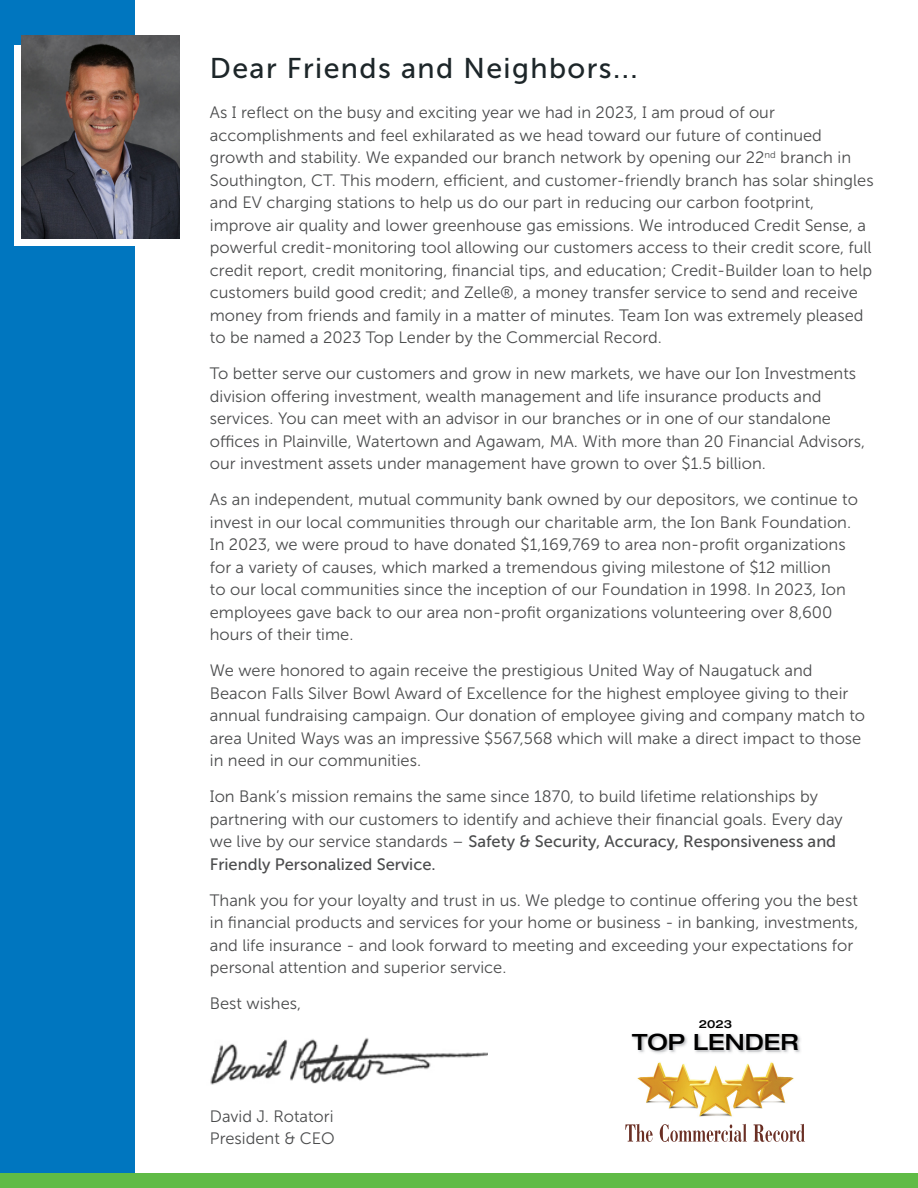
<style>
.page{position:relative;width:918px;height:1188px;background:#fff}
.page>*{position:absolute;margin:0;border:0;box-sizing:border-box;transform-origin:0 0}
.t1{font:28.5px "Museo Sans 500";letter-spacing:.05em;color:#1d2629}
.t2{font:500 expanded 22.35px "Helvetica Neue";color:#000}
.t3{font:16.5px/22.5px "Museo Sans 300";color:#4b4c4d}
.t4{font:500 expanded 11.25px "Helvetica Neue";color:#000}
.s1{font-family:"Museo 300"}
.s2{font-family:"Museo Sans 500"}
</style>
<div class="page">
<div style="left:0;top:0;width:135px;height:1188px;background:#0076bf"></div>
<img style="left:210px;top:1038px;width:277px;height:47px">
<img style="left:637px;top:1062px;width:157px;height:55px">
<img style="left:632px;top:1033px;width:169px;height:21px">
<svg style="left:625px;top:1124px;width:28px;height:18px"></svg>
<svg style="left:660px;top:1124px;width:87px;height:18px"></svg>
<svg style="left:754px;top:1124px;width:51px;height:18px"></svg>
<div style="left:14px;top:45px;width:166px;height:201px;background:#fff"></div>
<img style="left:22px;top:35px;width:158px;height:203px">
<div style="left:0;top:1174px;width:918px;height:14px;background:#60bb46"></div>
<p class="t1" style="left:210px;top:52px;width:429px">Dear Friends and Neighbors...</p>
<p class="t3" style="left:210px;top:101px;width:665px">As <span class="s1">I</span> reflect on the busy and exciting year we had in 2023, <span class="s1">I</span> am proud of our accomplishments and feel exhilarated as we head toward our future of continued growth and stability. We expanded our branch network by opening our 22<sup>nd</sup> branch in Southington, CT. This modern, efficient, and customer-friendly branch has solar shingles and EV charging stations to help us do our part in reducing our carbon footprint, improve air quality and lower greenhouse gas emissions. We introduced Credit Sense, a powerful credit-monitoring tool allowing our customers access to their credit score, full credit report, credit monitoring, financial tips, and education; Credit-Builder loan to help customers build good credit; and Zelle®, a money transfer service to send and receive money from friends and family in a matter of minutes. Team <span class="s1">I</span>on was extremely pleased to be named a 2023 Top Lender by the Commercial Record.</p>
<p class="t3" style="left:210px;top:362px;width:657px">To better serve our customers and grow in new markets, we have our <span class="s1">I</span>on <span class="s1">I</span>nvestments division offering investment, wealth management and life insurance products and services. You can meet with an advisor in our branches or in one of our standalone offices in Plainville, Watertown and Agawam, MA. With more than 20 Financial Advisors, our investment assets under management have grown to over $1.5 billion.</p>
<p class="t3" style="left:210px;top:488px;width:650px">As an independent, mutual community bank owned by our depositors, we continue to invest in our local communities through our charitable arm, the <span class="s1">I</span>on Bank Foundation.<br><span class="s1">I</span>n 2023, we were proud to have donated $1,169,769 to area non-profit organizations for a variety of causes, which marked a tremendous giving milestone of $12 million<br>to our local communities since the inception of our Foundation in 1998. In 2023, <span class="s1">I</span>on employees gave back to our area non-profit organizations volunteering over 8,600 hours of their time.</p>
<p class="t3" style="left:210px;top:659px;width:657px">We were honored to again receive the prestigious United Way of Naugatuck and Beacon Falls Silver Bowl Award of Excellence for the highest employee giving to their annual fundraising campaign. Our donation of employee giving and company match to area United Ways was an impressive $567,568 which will make a direct impact to those in need in our communities.</p>
<p class="t3" style="left:210px;top:785px;width:634px"><span class="s1">I</span>on Bank’s mission remains the same since 1870, to build lifetime relationships by partnering with our customers to identify and achieve their financial goals. Every day we live by our service standards – <span class="s2">Safety &amp; Security, Accuracy, Responsiveness and Friendly Personalized Service.</span></p>
<p class="t3" style="left:210px;top:889px;width:650px">Thank you for your loyalty and trust in us. We pledge to continue offering you the best in financial products and services for your home or business - in banking, investments, and life insurance - and look forward to meeting and exceeding your expectations for personal attention and superior service.</p>
<p class="t3" style="left:210px;top:992px;width:93px">Best wishes,</p>
<p class="t4" style="left:699px;top:1017px;width:35px">2023</p>
<p class="t3" style="left:210px;top:1105px;width:125px">David J. Rotatori</p>
<p class="t3" style="left:210px;top:1127px;width:126px">President &amp; CEO</p>
<p class="t2" style="left:632px;top:1028px;width:168px">TOP LENDER</p>
</div>
